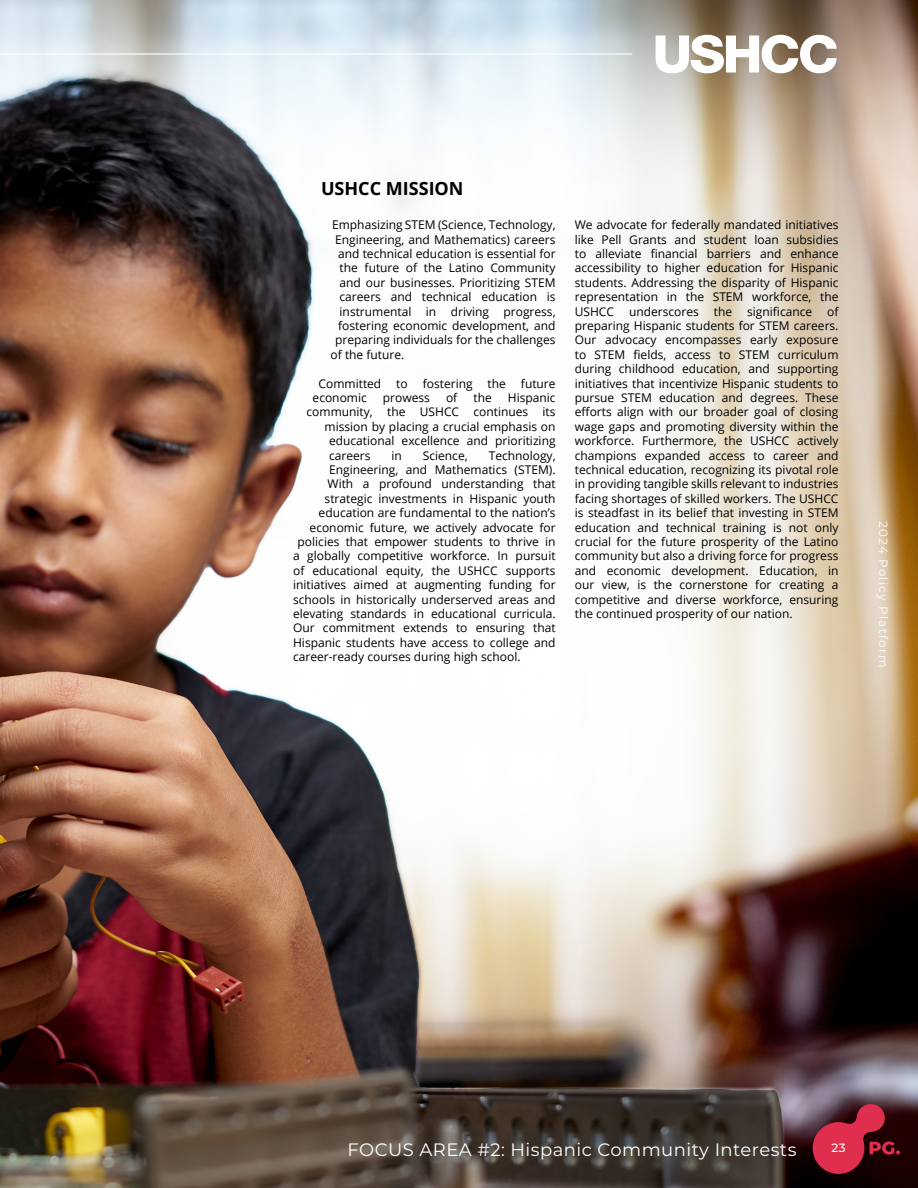
<style>
.page{position:relative;width:918px;height:1188px;background:#fff}
.page>*{position:absolute;margin:0;border:0;box-sizing:border-box;transform-origin:0 0}
.t1{font:18px "Montserrat";letter-spacing:.025em;color:#fff}
.t2{font:700 18px "Open Sans";color:#000}
.t3{font:12px/14.4px "Open Sans";color:#000}
.t4{font:12px "Montserrat";letter-spacing:.1em;color:#fff}
.t5{font:500 12px "Montserrat";color:#fff}
</style>
<div class="page">
<img style="left:0;top:0;width:918px;height:1188px">
<svg style="left:656px;top:35px;width:181px;height:38px"></svg>
<hr style="left:0;top:53px;width:632px;height:2px;background:#fff">
<svg style="left:813px;top:1104px;width:87px;height:70px;background:#851f31"></svg>
<p class="t2" style="left:321px;top:176px;width:144px">USHCC MISSION</p>
<p class="t3" style="left:332px;top:217px;width:225px">Emphasizing STEM (Science, Technology,</p>
<p class="t3" style="left:335px;top:232px;width:222px">Engineering, and Mathematics) careers</p>
<p class="t3" style="left:338px;top:246px;width:219px">and technical education is essential for</p>
<p class="t3" style="left:340px;top:261px;width:218px">the future of the Latino Community</p>
<p class="t3" style="left:340px;top:275px;width:218px">and our businesses. Prioritizing STEM</p>
<p class="t3" style="left:340px;top:289px;width:218px">careers and technical education is</p>
<p class="t3" style="left:340px;top:304px;width:217px">instrumental in driving progress,</p>
<p class="t3" style="left:338px;top:318px;width:219px">fostering economic development, and</p>
<p class="t3" style="left:335px;top:333px;width:222px">preparing individuals for the challenges</p>
<p class="t3" style="left:331px;top:347px;width:75px">of the future.</p>
<p class="t3" style="left:313px;top:376px;width:245px;text-indent:6px">Committed to fostering the future economic</p>
<p class="t3" style="left:383px;top:390px;width:49px">prowess</p>
<p class="t3" style="left:446px;top:390px;width:13px">of</p>
<p class="t3" style="left:473px;top:390px;width:20px">the</p>
<p class="t3" style="left:508px;top:390px;width:49px">Hispanic</p>
<p class="t3" style="left:307px;top:405px;width:251px">community, the USHCC continues its</p>
<p class="t3" style="left:325px;top:419px;width:233px">mission by placing a crucial emphasis on</p>
<p class="t3" style="left:329px;top:433px;width:228px">educational excellence and prioritizing</p>
<p class="t3" style="left:329px;top:448px;width:43px">careers</p>
<p class="t3" style="left:391px;top:448px;width:12px">in</p>
<p class="t3" style="left:423px;top:448px;width:46px">Science,</p>
<p class="t3" style="left:489px;top:448px;width:68px">Technology,</p>
<p class="t3" style="left:329px;top:462px;width:228px">Engineering, and Mathematics (STEM).</p>
<p class="t3" style="left:328px;top:477px;width:230px">With a profound understanding that</p>
<p class="t3" style="left:325px;top:491px;width:233px">strategic investments in Hispanic youth</p>
<p class="t3" style="left:319px;top:505px;width:239px">education are fundamental to the nation’s</p>
<p class="t3" style="left:310px;top:520px;width:247px">economic future, we actively advocate for</p>
<p class="t3" style="left:298px;top:534px;width:260px">policies that empower students to thrive in</p>
<p class="t3" style="left:293px;top:549px;width:264px">a globally competitive workforce. In pursuit</p>
<p class="t3" style="left:293px;top:563px;width:264px">of educational equity, the USHCC supports</p>
<p class="t3" style="left:293px;top:577px;width:264px">initiatives aimed at augmenting funding for</p>
<p class="t3" style="left:293px;top:592px;width:264px">schools in historically underserved areas and</p>
<p class="t3" style="left:293px;top:606px;width:264px">elevating standards in educational curricula.</p>
<p class="t3" style="left:293px;top:621px;width:264px">Our commitment extends to ensuring that</p>
<p class="t3" style="left:293px;top:635px;width:264px">Hispanic students have access to college and</p>
<p class="t3" style="left:293px;top:649px;width:229px">career-ready courses during high school.</p>
<p class="t3" style="left:575px;top:217px;width:265px;text-align:justify">We advocate for federally mandated initiatives like Pell Grants and student loan subsidies to alleviate financial barriers and enhance accessibility to higher education for Hispanic students. Addressing the disparity of Hispanic representation in the STEM workforce, the USHCC underscores the significance of preparing Hispanic students for STEM careers.<br>Our advocacy encompasses early exposure to STEM fields, access to STEM curriculum during childhood education, and supporting initiatives that incentivize Hispanic students to pursue STEM education and degrees. These efforts align with our broader goal of closing wage gaps and promoting diversity within the workforce. Furthermore, the USHCC actively champions expanded access to career and technical education, recognizing its pivotal role in providing tangible skills relevant to industries facing shortages of skilled workers. The USHCC is steadfast in its belief that investing in STEM education and technical training is not only crucial for the future prosperity of the Latino community but also a driving force for progress and economic development. Education, in our view, is the cornerstone for creating a competitive and diverse workforce, ensuring the continued prosperity of our nation.</p>
<p class="t4" style="left:892px;top:521px;width:148px;rotate:90deg">2024 Policy Platform</p>
<p class="t1" style="left:348px;top:1137px;width:450px">FOCUS AREA #2: Hispanic Community Interests</p>
<p class="t5" style="left:831px;top:1139px;width:16px">23</p>
</div>
